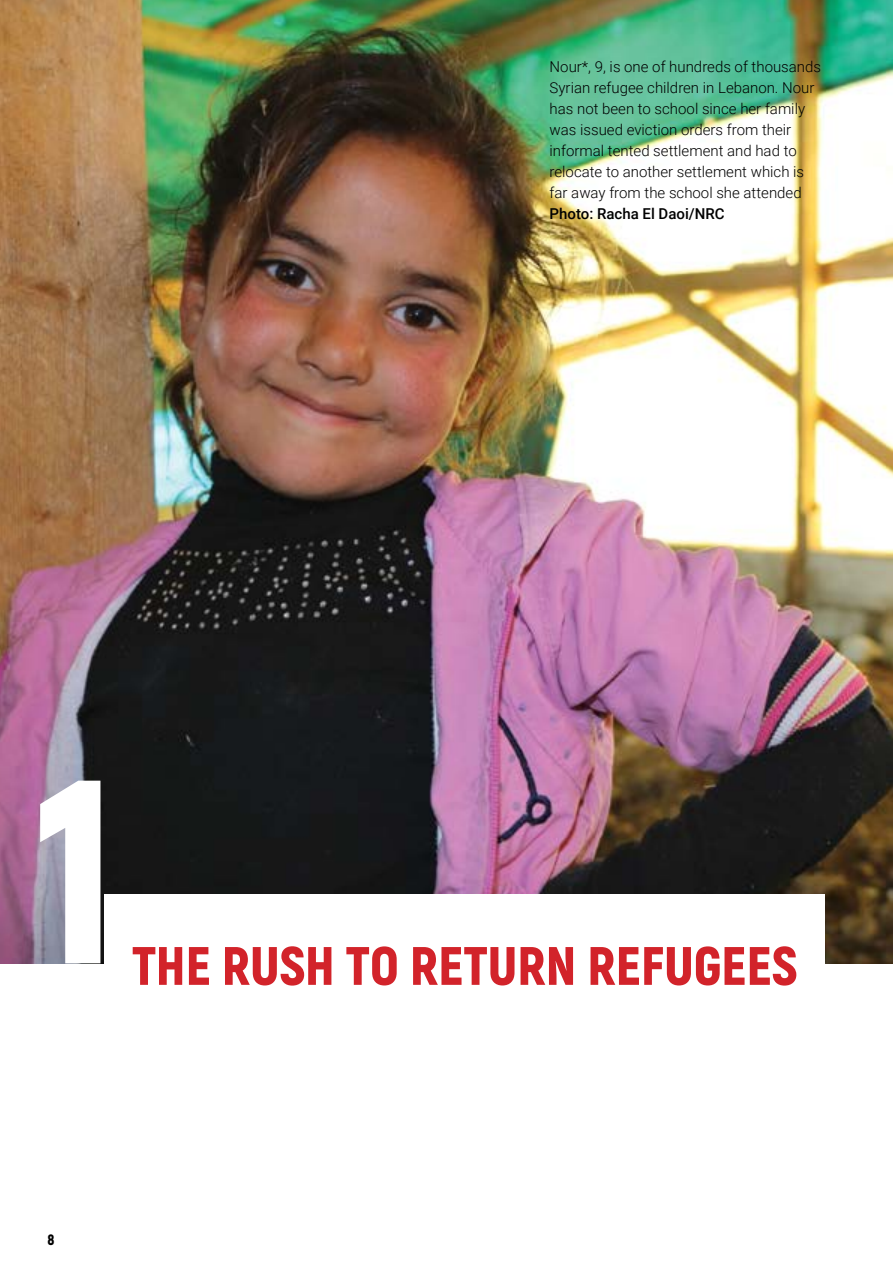
<style>
.page{position:relative;width:893px;height:1263px;background:#fff}
.page>*{position:absolute;margin:0;border:0;box-sizing:border-box;transform-origin:0 0}
.t1{font:900 261px "Akrobat";color:#fff}
.t2{font:900 54px "Akrobat";color:#d2232a}
.t3{font:300 15px/21px "Roboto";color:#000}
.t4{font:500 15px "Roboto";color:#000}
.t5{font:900 15px "Akrobat";color:#000}
</style>
<div class="page">
<img style="left:0;top:0;width:893px;height:963px">
<div style="left:105px;top:894px;width:720px;height:130px;background:#fff"></div>
<p class="t3" style="left:550px;top:56px;width:273px">Nour*, 9, is one of hundreds of thousands Syrian refugee children in Lebanon. Nour has not been to school since her family was issued eviction orders from their informal tented settlement and had to relocate to another settlement which is far away from the school she attended</p>
<p class="t4" style="left:550px;top:203px;width:177px">Photo: Racha El Daoi/NRC</p>
<h1 class="t1" style="left:34px;top:702px;width:84px">1</h1>
<h2 class="t2" style="left:132px;top:931px;width:667px">THE RUSH TO RETURN REFUGEES</h2>
<p class="t5" style="left:48px;top:1229px;width:9px">8</p>
</div>
